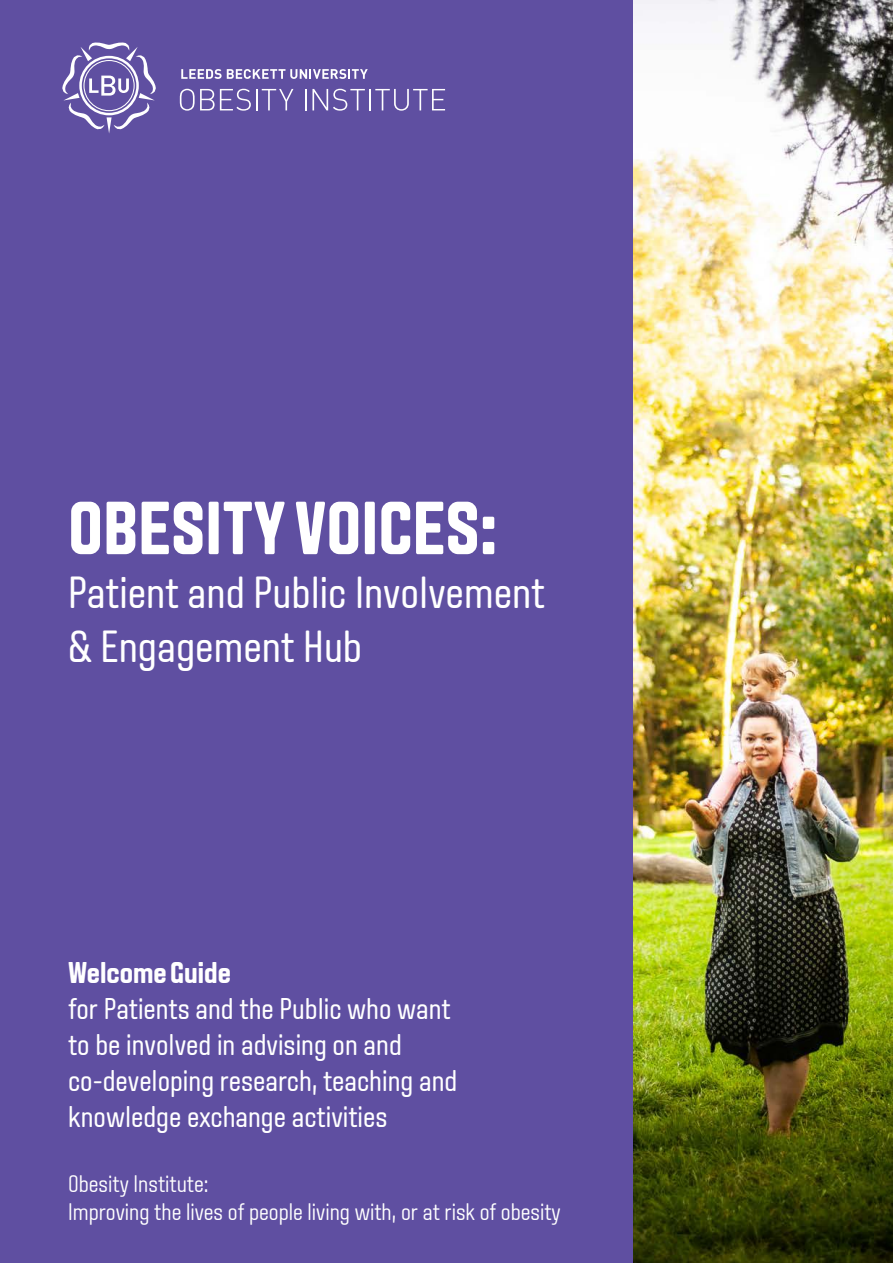
<style>
.page{position:relative;width:893px;height:1263px;background:#fff}
.page>*{position:absolute;margin:0;border:0;box-sizing:border-box;transform-origin:0 0}
.t1{font:700 75px "Aveny TLBU";color:#fff}
.t2{font:45px/54px "Aveny TLBU";color:#fff}
.t3{font:30px/36px "Aveny TLBU";color:#fff}
.t4{font:700 30px "Aveny TLBU";color:#fff}
.t5{font:300 24px/28.8px "Aveny TLBU";color:#fff}
</style>
<div class="page">
<div style="left:0;top:0;width:634px;height:1263px;background:#5f4fa1"></div>
<svg style="left:62px;top:42px;width:94px;height:91px"></svg>
<svg style="left:181px;top:69px;width:187px;height:10px"></svg>
<svg style="left:180px;top:89px;width:113px;height:22px"></svg>
<svg style="left:305px;top:89px;width:1px;height:21px"></svg>
<svg style="left:312px;top:89px;width:53px;height:22px"></svg>
<hr style="left:369px;top:89px;width:2px;height:21px;background:#fff">
<svg style="left:375px;top:89px;width:70px;height:22px"></svg>
<img style="left:634px;top:0;width:259px;height:1263px">
<h1 class="t1" style="left:68px;top:485px;width:431px">OBESITY VOICES:</h1>
<h2 class="t2" style="left:68px;top:567px;width:478px">Patient and Public Involvement &amp; Engagement Hub</h2>
<p class="t4" style="left:68px;top:955px;width:164px">Welcome Guide</p>
<p class="t3" style="left:68px;top:991px;width:391px">for Patients and the Public who want to be involved in advising on and co-developing research, teaching and knowledge exchange activities</p>
<p class="t5" style="left:68px;top:1169px;width:494px">Obesity Institute:<br>Improving the lives of people living with, or at risk of obesity</p>
</div>
